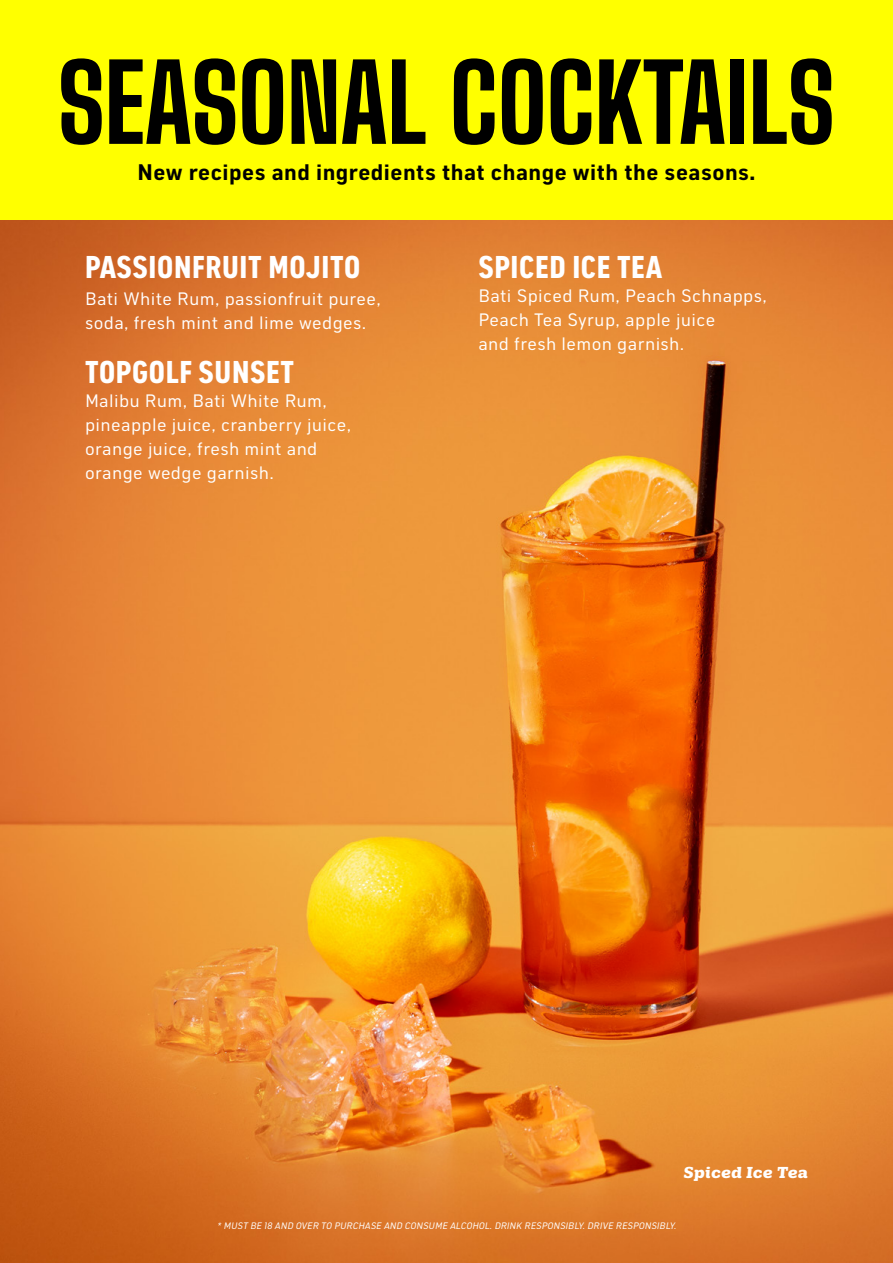
<style>
.page{position:relative;width:893px;height:1263px;background:#fff}
.page>*{position:absolute;margin:0;border:0;box-sizing:border-box;transform-origin:0 0}
.t1{font:800 105.6px "Big Shoulders Display";color:#000}
.t2{font:700 condensed 31.5px "Shield Sans";letter-spacing:.02em;color:#fff}
.t3{font:700 22.5px "Shield Sans";letter-spacing:.02em;color:#000}
.t4{font:18px/24px "Shield Sans";letter-spacing:.02em;color:#fff}
.t5{font:italic 700 15.75px "Tee Line";letter-spacing:.02em;color:#fff}
.t6{font:italic 9.3px "Shield Sans";color:#fff}
</style>
<div class="page">
<img style="left:0;top:219px;width:893px;height:1044px">
<div style="left:0;top:0;width:893px;height:219px;background:#ff0"></div>
<h1 class="t1" style="left:58px;top:32px;width:778px">SEASONAL COCKTAILS</h1>
<p class="t3" style="left:137px;top:159px;width:619px">New recipes and ingredients that change with the seasons.</p>
<h2 class="t2" style="left:85px;top:248px;width:277px">PASSIONFRUIT MOJITO</h2>
<p class="t4" style="left:85px;top:287px;width:297px">Bati White Rum, passionfruit puree, soda, fresh mint and lime wedges.</p>
<h2 class="t2" style="left:85px;top:352px;width:211px">TOPGOLF SUNSET</h2>
<p class="t4" style="left:85px;top:388px;width:268px">Malibu Rum, Bati White Rum, pineapple juice, cranberry juice, orange juice, fresh mint and orange wedge garnish.</p>
<h2 class="t2" style="left:478px;top:248px;width:185px">SPICED ICE TEA</h2>
<p class="t4" style="left:478px;top:284px;width:290px">Bati Spiced Rum, Peach Schnapps,<br>Peach Tea Syrup, apple juice<br>and fresh lemon garnish.</p>
<p class="t5" style="left:684px;top:1163px;width:125px">Spiced Ice Tea</p>
<p class="t6" style="left:217px;top:1220px;width:463px">* MUST BE 18 AND OVER TO PURCHASE AND CONSUME ALCOHOL.DRINK RESPONSIBLY.DRIVE RESPONSIBLY.</p>
</div>
